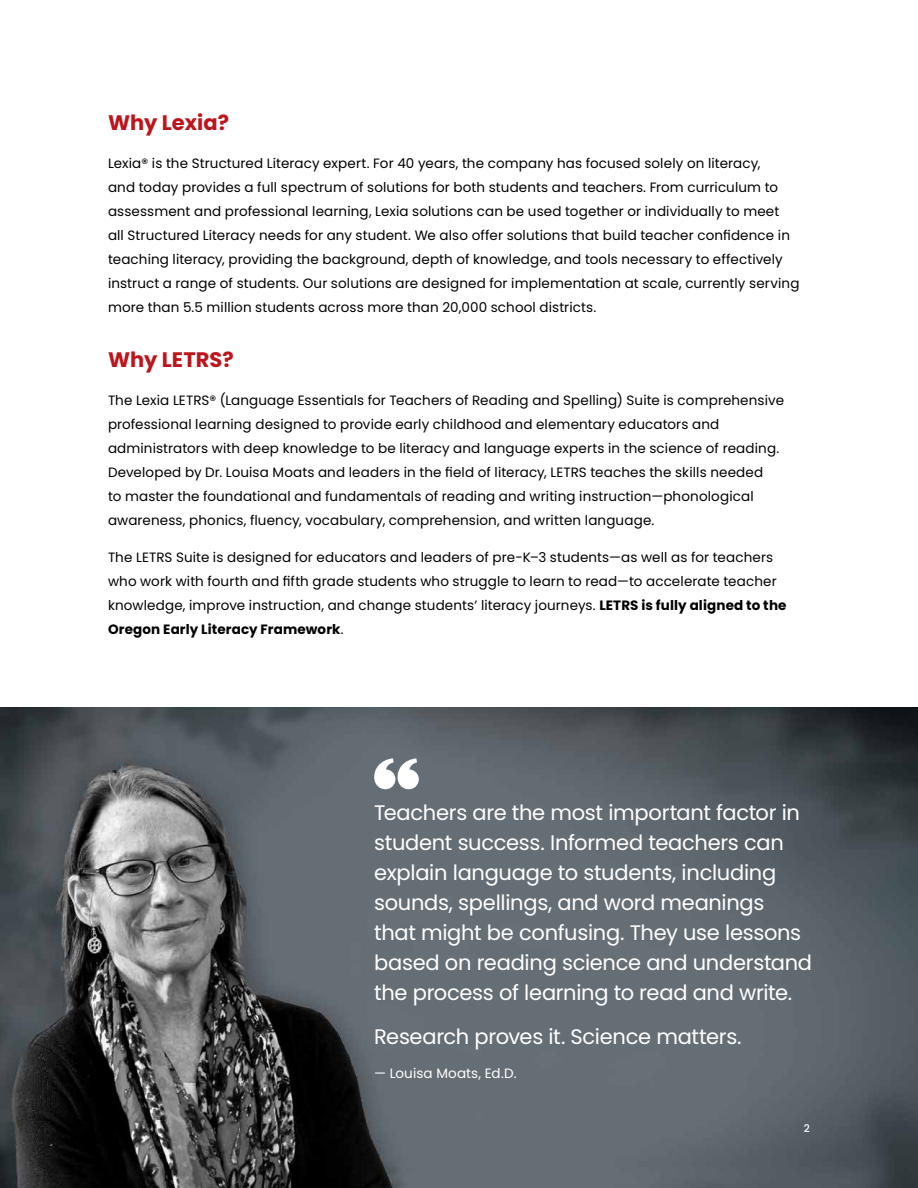
<style>
.page{position:relative;width:918px;height:1188px;background:#fff}
.page>*{position:absolute;margin:0;border:0;box-sizing:border-box;transform-origin:0 0}
.Call_Out-Quote_Treatment{font:21px/30px "Poppins";letter-spacing:-.015em;color:#fff}
.Main_head{font:700 21px "Poppins";color:#be141b}
.Body_no_indent{font:13.5px/24px "Poppins";letter-spacing:.01em;color:#000}
.body_no_indent_space_above{font:13.5px/24px "Poppins";letter-spacing:.01em;color:#000}
.Body{font:13.5px "Poppins";letter-spacing:.01em;color:#fff}
.t1{font:500 10.5px "Poppins";color:#fff}
.s1{font-weight:700}
</style>
<div class="page">
<img style="left:0;top:707px;width:918px;height:481px">
<svg style="left:373px;top:758px;width:47px;height:32px"></svg>
<p class="Main_head" style="left:108px;top:111px;width:123px">Why Lexia?</p>
<p class="Body_no_indent" style="left:108px;top:151px;width:693px">Lexia® is the Structured Literacy expert. For 40 years, the company has focused solely on literacy,<br>and today provides a full spectrum of solutions for both students and teachers. From curriculum to assessment and professional learning, Lexia solutions can be used together or individually to meet<br>all Structured Literacy needs for any student. We also offer solutions that build teacher confidence in teaching literacy, providing the background, depth of knowledge, and tools necessary to effectively instruct a range of students. Our solutions are designed for implementation at scale, currently serving more than 5.5 million students across more than 20,000 school districts.</p>
<p class="Main_head" style="left:108px;top:348px;width:127px">Why LETRS?</p>
<p class="Body_no_indent" style="left:108px;top:388px;width:678px">The Lexia LETRS® (Language Essentials for Teachers of Reading and Spelling) Suite is comprehensive professional learning designed to provide early childhood and elementary educators and administrators with deep knowledge to be literacy and language experts in the science of reading.<br>Developed by Dr. Louisa Moats and leaders in the field of literacy, LETRS teaches the skills needed<br>to master the foundational and fundamentals of reading and writing instruction—phonological awareness, phonics, fluency, vocabulary, comprehension, and written language.</p>
<p class="body_no_indent_space_above" style="left:108px;top:545px;width:680px">The LETRS Suite is designed for educators and leaders of pre-K–3 students—as well as for teachers who work with fourth and fifth grade students who struggle to learn to read—to accelerate teacher knowledge, improve instruction, and change students’ literacy journeys. <span class="s1">LETRS is fully aligned to the Oregon Early Literacy Framework</span>.</p>
<p class="Call_Out-Quote_Treatment" style="left:374px;top:798px;width:439px">Teachers are the most important factor in student success. Informed teachers can explain language to students, including sounds, spellings, and word meanings<br>that might be confusing. They use lessons based on reading science and understand the process of learning to read and write.</p>
<p class="Call_Out-Quote_Treatment" style="left:374px;top:1022px;width:369px">Research proves it. Science matters.</p>
<p class="Body" style="left:374px;top:1066px;width:144px">— Louisa Moats, Ed.D.</p>
<p class="t1" style="left:804px;top:1123px;width:8px">2</p>
</div>
